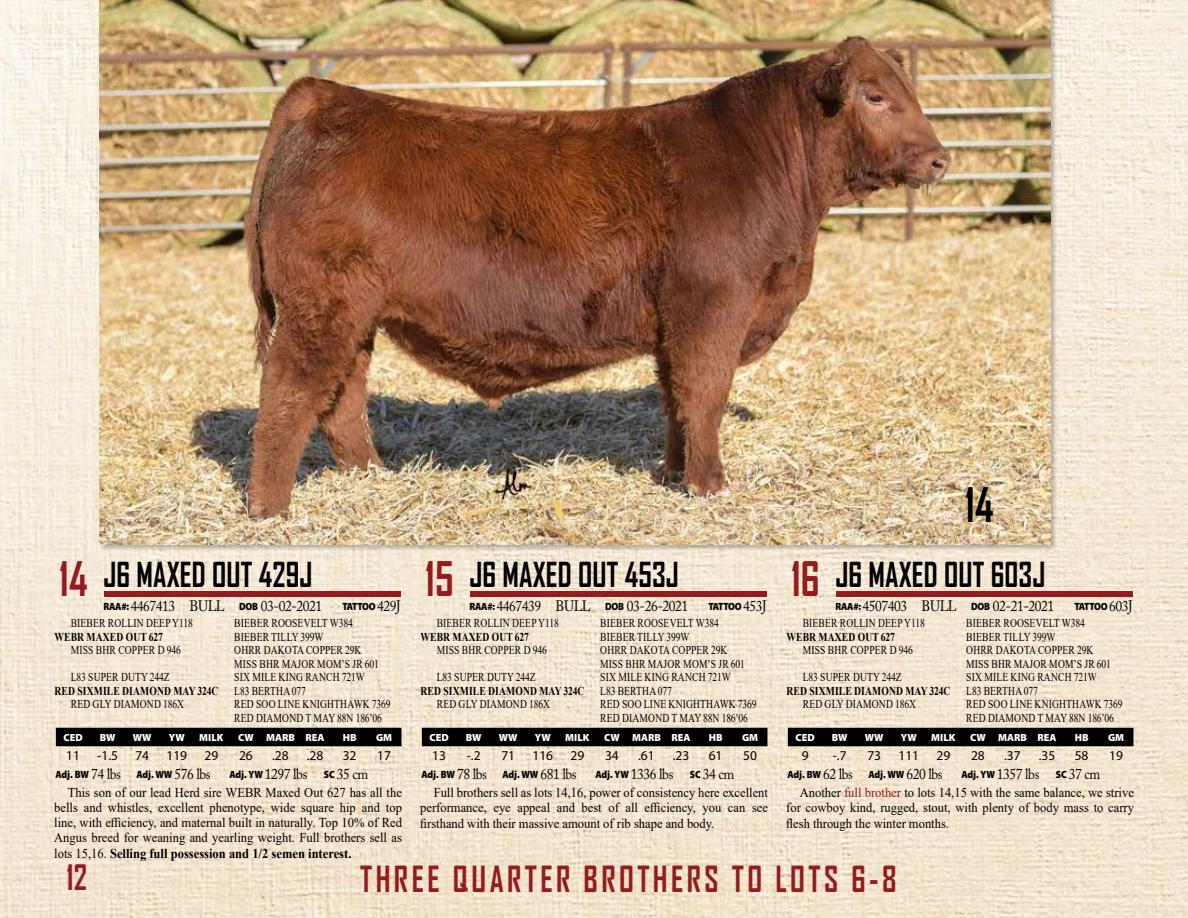
<style>
.page{position:relative;width:1188px;height:918px;background:#fff}
.page>*{position:absolute;margin:0;border:0;box-sizing:border-box;transform-origin:0 0}
.t1{font:700 45.6px "Agency FB";color:#941b1e;scale:.9 1}
.t2{font:700 45.6px "Agency FB";color:#000;scale:.9 1}
.t3{font:700 34.5px "Agency FB";letter-spacing:.11em;color:#941b1e;scale:.9 1}
.t4{font:700 33.6px "Agency FB";color:#941b1e;scale:.9 1}
.t5{font:700 33px "Agency FB";letter-spacing:.005em;color:#000;scale:.9 1}
.t6{font:15px "Adobe Caslon Pro";letter-spacing:-.03em;color:#000;scale:.9 1}
.t7{font:13.5px/15.3px "Times New Roman";color:#000;text-align:justify;scale:.93 1}
.t8{font:13.5px "Myriad Pro";color:#000}
.t9{font:12px/13.5px "Times New Roman";letter-spacing:.015em;color:#000;scale:.8 1}
.t10{font:700 12px "Times New Roman";letter-spacing:.015em;color:#000;scale:.8 1}
.t11{font:12px "Times New Roman";letter-spacing:-.005em;color:#000;scale:.8 1}
.t12{font:900 10.5px "Myriad Pro";letter-spacing:-.06em;color:#000;scale:.9 1}
.t13{font:900 10.35px "Myriad Pro";color:#fff}
.s1{font-family:"Myriad Pro";font-weight:900;font-size:10.5px}
.s2{font-family:"Adobe Caslon Pro";font-weight:400;font-size:15px}
.s3{font-weight:700}
.s4{color:#941b1e}
</style>
<div class="page">
<img style="left:0;top:0;width:1188px;height:918px">
<div style="left:56px;top:728px;width:345px;height:18px;background:#000"></div>
<div style="left:104px;top:591px;width:297px;height:6px;background:#941b1e"></div>
<div style="left:422px;top:728px;width:345px;height:18px;background:#000"></div>
<div style="left:470px;top:591px;width:297px;height:6px;background:#941b1e"></div>
<div style="left:788px;top:728px;width:345px;height:18px;background:#000"></div>
<div style="left:836px;top:591px;width:297px;height:6px;background:#941b1e"></div>
<img style="left:100px;top:0;width:950px;height:545px">
<h1 class="t2" style="left:965px;top:476px;width:33px">14</h1>
<h1 class="t1" style="left:59px;top:551px;width:33px">14</h1>
<h3 class="t5" style="left:470px;top:554px;width:234px">J6 MAXED OUT 453J</h3>
<p class="t6" style="left:470px;top:598px;width:245px"><span class="s1">RAA#:</span> 4467439 BULL <span class="s1">DOB</span> 03-26-2021</p>
<p class="t12" style="left:708px;top:599px;width:66px">TATTOO <span class="s2">453J</span></p>
<h3 class="t5" style="left:104px;top:554px;width:234px">J6 MAXED OUT 429J</h3>
<p class="t6" style="left:104px;top:598px;width:245px"><span class="s1">RAA#:</span> 4467413 BULL <span class="s1">DOB</span> 03-02-2021</p>
<p class="t12" style="left:342px;top:599px;width:66px">TATTOO <span class="s2">429J</span></p>
<h1 class="t1" style="left:425px;top:551px;width:33px">15</h1>
<h3 class="t5" style="left:836px;top:554px;width:235px">J6 MAXED OUT 603J</h3>
<p class="t6" style="left:836px;top:598px;width:245px"><span class="s1">RAA#:</span> 4507403 BULL <span class="s1">DOB</span> 02-21-2021</p>
<p class="t12" style="left:1074px;top:599px;width:66px">TATTOO <span class="s2">603J</span></p>
<h1 class="t1" style="left:791px;top:551px;width:33px">16</h1>
<p class="t9" style="left:71px;top:616px;width:154px">BIEBER ROLLIN DEEP Y118</p>
<p class="t9" style="left:234px;top:616px;width:150px">BIEBER ROOSEVELT W384</p>
<p class="t10" style="left:54px;top:628px;width:137px">WEBR MAXED OUT 627</p>
<p class="t9" style="left:234px;top:630px;width:113px">BIEBER TILLY 399W</p>
<p class="t9" style="left:71px;top:643px;width:139px">MISS BHR COPPER D 946</p>
<p class="t9" style="left:234px;top:643px;width:182px">OHRR DAKOTA COPPER 29K<br>MISS BHR MAJOR MOM’S JR 601</p>
<p class="t9" style="left:71px;top:670px;width:125px">L83 SUPER DUTY 244Z</p>
<p class="t9" style="left:234px;top:670px;width:165px">SIX MILE KING RANCH 721W</p>
<p class="t10" style="left:54px;top:682px;width:207px">RED SIXMILE DIAMOND MAY 324C</p>
<p class="t11" style="left:234px;top:682px;width:91px">L83 BERTHA 077</p>
<p class="t9" style="left:71px;top:697px;width:143px">RED GLY DIAMOND 186X</p>
<p class="t9" style="left:234px;top:697px;width:197px">RED SOO LINE KNIGHTHAWK 7369<br>RED DIAMOND T MAY 88N 186’06</p>
<p class="t13" style="left:64px;top:730px;width:21px">CED</p>
<p class="t13" style="left:100px;top:730px;width:17px">BW</p>
<p class="t13" style="left:133px;top:730px;width:20px">WW</p>
<p class="t13" style="left:169px;top:730px;width:18px">YW</p>
<p class="t13" style="left:199px;top:730px;width:26px">MILK</p>
<p class="t13" style="left:238px;top:730px;width:88px">CW MARB REA</p>
<p class="t13" style="left:343px;top:730px;width:15px">HB</p>
<p class="t13" style="left:376px;top:730px;width:18px">GM</p>
<p class="t8" style="left:66px;top:747px;width:15px">11</p>
<p class="t8" style="left:97px;top:747px;width:22px">-1.5</p>
<p class="t8" style="left:135px;top:747px;width:15px">74</p>
<p class="t8" style="left:166px;top:747px;width:22px">119</p>
<p class="t8" style="left:204px;top:747px;width:15px">29</p>
<p class="t8" style="left:239px;top:747px;width:15px">26</p>
<p class="t8" style="left:272px;top:747px;width:18px">.28</p>
<p class="t8" style="left:307px;top:747px;width:18px">.28</p>
<p class="t8" style="left:343px;top:747px;width:15px">32</p>
<p class="t8" style="left:377px;top:747px;width:15px">17</p>
<p class="t6" style="left:55px;top:765px;width:349px"><span class="s1">Adj. BW</span> 74 lbs <span class="s1">Adj. WW</span> 576 lbs <span class="s1">Adj. YW</span> 1297 lbs <span class="s1">SC</span> 35 cm</p>
<p class="t7" style="left:54px;top:785px;width:375px;text-indent:13px">This son of our lead Herd sire WEBR Maxed Out 627 has all the bells and whistles, excellent phenotype, wide square hip and top line, with efficiency, and maternal built in naturally. Top 10% of Red Angus breed for weaning and yearling weight. Full brothers sell as lots 15,16. <span class="s3">Selling full possession and 1/2 semen interest.</span></p>
<p class="t9" style="left:437px;top:616px;width:154px">BIEBER ROLLIN DEEP Y118</p>
<p class="t9" style="left:600px;top:616px;width:150px">BIEBER ROOSEVELT W384</p>
<p class="t10" style="left:420px;top:628px;width:137px">WEBR MAXED OUT 627</p>
<p class="t9" style="left:600px;top:630px;width:113px">BIEBER TILLY 399W</p>
<p class="t9" style="left:437px;top:643px;width:139px">MISS BHR COPPER D 946</p>
<p class="t9" style="left:600px;top:643px;width:182px">OHRR DAKOTA COPPER 29K<br>MISS BHR MAJOR MOM’S JR 601</p>
<p class="t9" style="left:437px;top:670px;width:125px">L83 SUPER DUTY 244Z</p>
<p class="t9" style="left:600px;top:670px;width:165px">SIX MILE KING RANCH 721W</p>
<p class="t10" style="left:420px;top:682px;width:207px">RED SIXMILE DIAMOND MAY 324C</p>
<p class="t11" style="left:600px;top:682px;width:91px">L83 BERTHA 077</p>
<p class="t9" style="left:437px;top:697px;width:143px">RED GLY DIAMOND 186X</p>
<p class="t9" style="left:600px;top:697px;width:197px">RED SOO LINE KNIGHTHAWK 7369<br>RED DIAMOND T MAY 88N 186’06</p>
<p class="t13" style="left:430px;top:730px;width:21px">CED</p>
<p class="t13" style="left:466px;top:730px;width:17px">BW</p>
<p class="t13" style="left:499px;top:730px;width:20px">WW</p>
<p class="t13" style="left:535px;top:730px;width:18px">YW</p>
<p class="t13" style="left:565px;top:730px;width:26px">MILK</p>
<p class="t13" style="left:604px;top:730px;width:88px">CW MARB REA</p>
<p class="t13" style="left:709px;top:730px;width:15px">HB</p>
<p class="t13" style="left:742px;top:730px;width:18px">GM</p>
<p class="t8" style="left:432px;top:747px;width:15px">13</p>
<p class="t8" style="left:467px;top:747px;width:15px">-.2</p>
<p class="t8" style="left:501px;top:747px;width:15px">71</p>
<p class="t8" style="left:532px;top:747px;width:22px">116</p>
<p class="t8" style="left:570px;top:747px;width:15px">29</p>
<p class="t8" style="left:605px;top:747px;width:15px">34</p>
<p class="t8" style="left:638px;top:747px;width:18px">.61</p>
<p class="t8" style="left:673px;top:747px;width:18px">.23</p>
<p class="t8" style="left:709px;top:747px;width:15px">61</p>
<p class="t8" style="left:743px;top:747px;width:15px">50</p>
<p class="t6" style="left:421px;top:765px;width:349px"><span class="s1">Adj. BW</span> 78 lbs <span class="s1">Adj. WW</span> 681 lbs <span class="s1">Adj. YW</span> 1336 lbs <span class="s1">SC</span> 34 cm</p>
<p class="t7" style="left:420px;top:784px;width:375px;text-indent:13px">Full brothers sell as lots 14,16, power of consistency here excellent performance, eye appeal and best of all efficiency, you can see firsthand with their massive amount of rib shape and body.</p>
<p class="t9" style="left:803px;top:616px;width:154px">BIEBER ROLLIN DEEP Y118</p>
<p class="t9" style="left:966px;top:616px;width:150px">BIEBER ROOSEVELT W384</p>
<p class="t10" style="left:786px;top:628px;width:137px">WEBR MAXED OUT 627</p>
<p class="t9" style="left:966px;top:630px;width:113px">BIEBER TILLY 399W</p>
<p class="t9" style="left:803px;top:643px;width:139px">MISS BHR COPPER D 946</p>
<p class="t9" style="left:966px;top:643px;width:182px">OHRR DAKOTA COPPER 29K<br>MISS BHR MAJOR MOM’S JR 601</p>
<p class="t9" style="left:803px;top:670px;width:125px">L83 SUPER DUTY 244Z</p>
<p class="t9" style="left:966px;top:670px;width:165px">SIX MILE KING RANCH 721W</p>
<p class="t10" style="left:786px;top:682px;width:207px">RED SIXMILE DIAMOND MAY 324C</p>
<p class="t11" style="left:966px;top:682px;width:91px">L83 BERTHA 077</p>
<p class="t9" style="left:803px;top:697px;width:143px">RED GLY DIAMOND 186X</p>
<p class="t9" style="left:966px;top:697px;width:197px">RED SOO LINE KNIGHTHAWK 7369<br>RED DIAMOND T MAY 88N 186’06</p>
<p class="t13" style="left:796px;top:730px;width:21px">CED</p>
<p class="t13" style="left:832px;top:730px;width:17px">BW</p>
<p class="t13" style="left:865px;top:730px;width:20px">WW</p>
<p class="t13" style="left:901px;top:730px;width:18px">YW</p>
<p class="t13" style="left:931px;top:730px;width:26px">MILK</p>
<p class="t13" style="left:970px;top:730px;width:88px">CW MARB REA</p>
<p class="t13" style="left:1075px;top:730px;width:15px">HB</p>
<p class="t13" style="left:1108px;top:730px;width:18px">GM</p>
<p class="t8" style="left:802px;top:747px;width:8px">9</p>
<p class="t8" style="left:833px;top:747px;width:15px">-.7</p>
<p class="t8" style="left:867px;top:747px;width:15px">73</p>
<p class="t8" style="left:898px;top:747px;width:22px">111</p>
<p class="t8" style="left:936px;top:747px;width:15px">29</p>
<p class="t8" style="left:971px;top:747px;width:15px">28</p>
<p class="t8" style="left:1004px;top:747px;width:18px">.37</p>
<p class="t8" style="left:1039px;top:747px;width:18px">.35</p>
<p class="t8" style="left:1075px;top:747px;width:15px">58</p>
<p class="t8" style="left:1109px;top:747px;width:15px">19</p>
<p class="t6" style="left:787px;top:765px;width:349px"><span class="s1">Adj. BW</span> 62 lbs <span class="s1">Adj. WW</span> 620 lbs <span class="s1">Adj. YW</span> 1357 lbs <span class="s1">SC</span> 37 cm</p>
<p class="t7" style="left:786px;top:784px;width:376px;text-indent:13px">Another <span class="s4">full brother</span> to lots 14,15 with the same balance, we strive for cowboy kind, rugged, stout, with plenty of body mass to carry flesh through the winter months.</p>
<h3 class="t4" style="left:67px;top:856px;width:24px">12</h3>
<h2 class="t3" style="left:360px;top:857px;width:598px">THREE QUARTER BROTHERS TO LOTS 6-8</h2>
</div>
